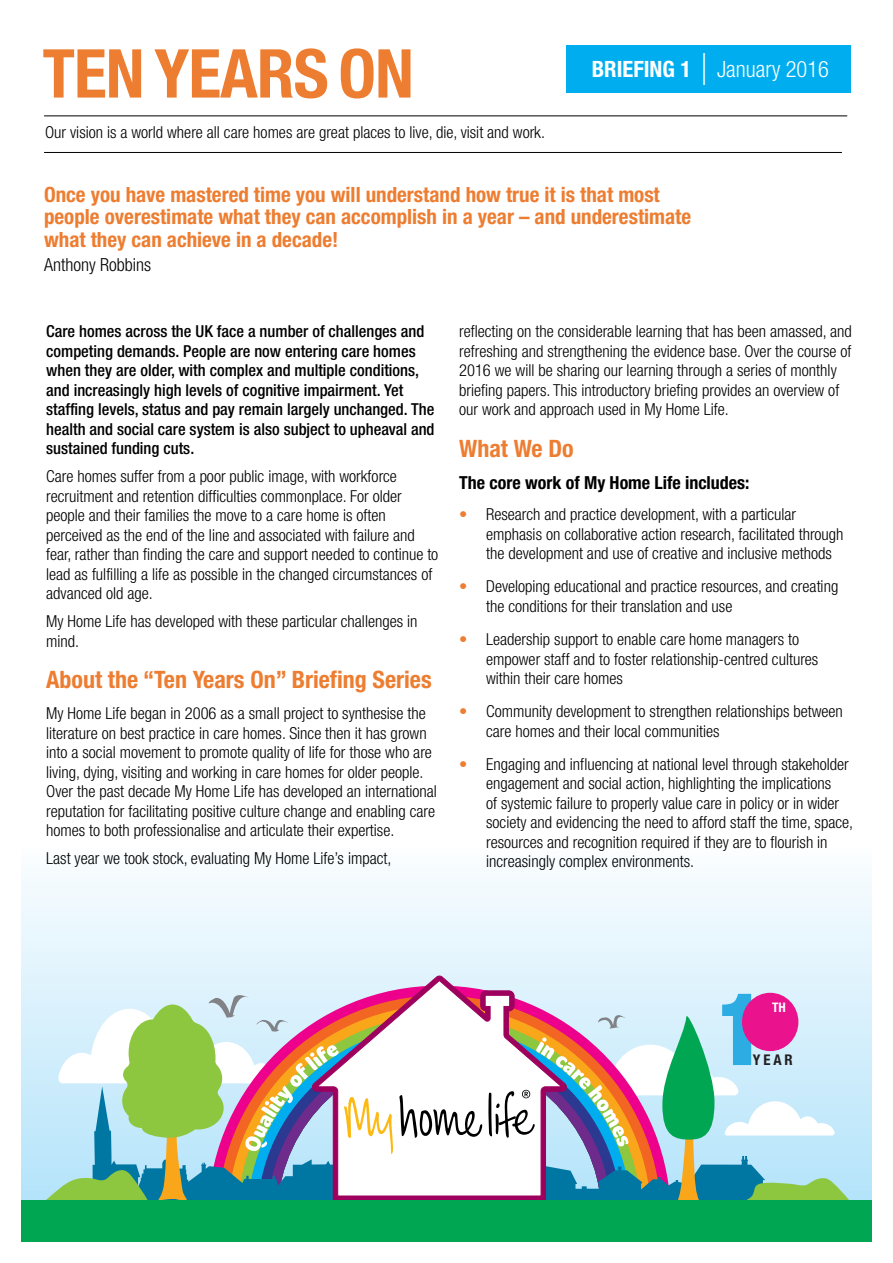
<style>
.page{position:relative;width:893px;height:1263px;background:#fff}
.page>*{position:absolute;margin:0;border:0;box-sizing:border-box;transform-origin:0 0}
.t1{font:700 condensed 67.5px "Helvetica Neue";letter-spacing:-.01em;color:#ed7d31}
.t2{font:700 condensed 24px "Helvetica Neue";color:#ed7d31}
.t3{font:300 condensed 22.5px "Helvetica Neue";color:#fff}
.t4{font:700 condensed 22.5px "Helvetica Neue";color:#fff}
.t5{font:700 condensed 21px/22.6px "Helvetica Neue";color:#ed7d31}
.t6{font:700 condensed 18px "Helvetica Neue";color:#000}
.t7{font:300 condensed 18px "Helvetica Neue";color:#000}
.t8{font:300 condensed 16.5px/19.5px "Helvetica Neue";color:#000}
.t9{font:500 condensed 16.5px/19.5px "Helvetica Neue";color:#000}
.t10{font:700 condensed 14.85px "Helvetica Neue";color:#231f20}
.t11{font:700 condensed 13.2px "Helvetica Neue";color:#fff}
.s1{font-size:44.85px}
.s2{color:#ed7d31}
</style>
<div class="page">
<div style="left:566px;top:45px;width:284px;height:48px;background:#00aeef"></div>
<svg style="left:21px;top:878px;width:851px;height:322px"></svg>
<svg style="left:311px;top:974px;width:256px;height:226px"></svg>
<svg style="left:45px;top:991px;width:348px;height:209px"></svg>
<svg style="left:399px;top:1094px;width:83px;height:44px"></svg>
<div style="left:21px;top:1200px;width:851px;height:42px;background:#00a651"></div>
<svg style="left:488px;top:994px;width:362px;height:206px"></svg>
<div style="left:742px;top:993px;width:56px;height:58px;background:#ea128d;border-radius:50%"></div>
<hr style="left:44px;top:115px;width:803px;height:1px;background:#000">
<hr style="left:44px;top:152px;width:798px;height:1px;background:#000">
<h1 class="t1" style="left:43px;top:33px;width:373px">TEN YEARS ON</h1>
<p class="t8" style="left:45px;top:122px;width:501px">Our vision is a world where all care homes are great places to live, die, visit and work.</p>
<h3 class="t4" style="left:592px;top:56px;width:101px">BRIEFING 1</h3>
<h3 class="t3" style="left:702px;top:56px;width:128px"><span class="s1">I</span> January 2016</h3>
<p class="t5" style="left:44px;top:183px;width:649px">Once you have mastered time you will understand how true it is that most people overestimate what they can accomplish in a year – and underestimate what they can achieve in a decade!</p>
<p class="t7" style="left:44px;top:254px;width:109px">Anthony Robbins</p>
<p class="t9" style="left:46px;top:321px;width:390px">Care homes across the UK face a number of challenges and competing demands. People are now entering care homes when they are older, with complex and multiple conditions, and increasingly high levels of cognitive impairment. Yet staffing levels, status and pay remain largely unchanged. The health and social care system is also subject to upheaval and sustained funding cuts.</p>
<p class="t8" style="left:46px;top:466px;width:394px">Care homes suffer from a poor public image, with workforce recruitment and retention difficulties commonplace. For older people and their families the move to a care home is often perceived as the end of the line and associated with failure and fear, rather than finding the care and support needed to continue to lead as fulfilling a life as possible in the changed circumstances of advanced old age.</p>
<p class="t8" style="left:46px;top:611px;width:373px">My Home Life has developed with these particular challenges in mind.</p>
<h2 class="t2" style="left:46px;top:664px;width:387px">About the “Ten Years On” Briefing Series</h2>
<p class="t8" style="left:46px;top:703px;width:392px">My Home Life began in 2006 as a small project to synthesise the literature on best practice in care homes. Since then it has grown into a social movement to promote quality of life for those who are living, dying, visiting and working in care homes for older people.<br>Over the past decade My Home Life has developed an international reputation for facilitating positive culture change and enabling care homes to both professionalise and articulate their expertise.</p>
<p class="t8" style="left:46px;top:848px;width:347px">Last year we took stock, evaluating My Home Life’s impact,</p>
<p class="t8" style="left:459px;top:322px;width:394px">reflecting on the considerable learning that has been amassed, and refreshing and strengthening the evidence base. Over the course of 2016 we will be sharing our learning through a series of monthly briefing papers. This introductory briefing provides an overview of our work and approach used in My Home Life.</p>
<h2 class="t2" style="left:459px;top:434px;width:116px">What We Do</h2>
<p class="t6" style="left:459px;top:471px;width:292px">The core work of My Home Life includes:</p>
<p class="t8" style="left:486px;top:504px;width:359px;text-indent:-27px"><span class="s2">•</span> Research and practice development, with a particular emphasis on collaborative action research, facilitated through the development and use of creative and inclusive methods</p>
<p class="t8" style="left:486px;top:577px;width:354px;text-indent:-27px"><span class="s2">•</span> Developing educational and practice resources, and creating the conditions for their translation and use</p>
<p class="t8" style="left:486px;top:629px;width:334px;text-indent:-27px"><span class="s2">•</span> Leadership support to enable care home managers to empower staff and to foster relationship-centred cultures within their care homes</p>
<p class="t8" style="left:486px;top:701px;width:358px;text-indent:-27px"><span class="s2">•</span> Community development to strengthen relationships between care homes and their local communities</p>
<p class="t8" style="left:486px;top:754px;width:368px;text-indent:-27px"><span class="s2">•</span> Engaging and influencing at national level through stakeholder engagement and social action, highlighting the implications<br>of systemic failure to properly value care in policy or in wider society and evidencing the need to afford staff the time, space, resources and recognition required if they are to flourish in increasingly complex environments.</p>
<p class="t11" style="left:772px;top:999px;width:15px">TH</p>
<p class="t10" style="left:753px;top:1050px;width:42px">YEAR</p>
</div>
